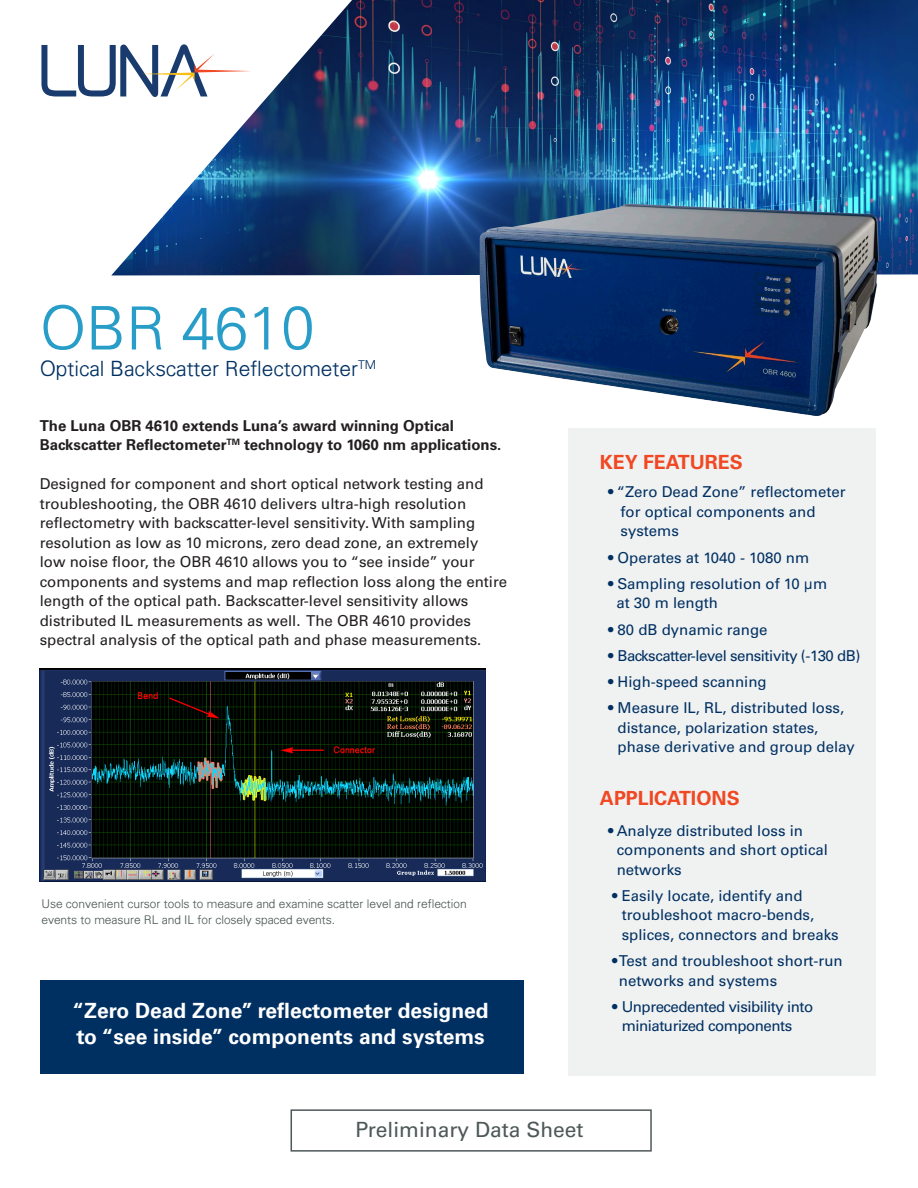
<style>
.page{position:relative;width:918px;height:1188px;background:#fff}
.page>*{position:absolute;margin:0;border:0;box-sizing:border-box;transform-origin:0 0}
.t1{font:300 60px "Univers";color:#279dc8}
.Default{font:700 21px/25.5px "Univers LT Std";color:#fff}
.t2{font:300 21px "Univers";color:#003062}
.t3{font:21px "Univers LT Std";color:#4e5858}
.t4{font:700 19.5px "Univers LT Std";color:#f04822}
.Default-2{font:15px/19.5px "Univers LT Std";color:#231f20}
.Default-3{font:15px/19.5px "Univers LT Std";color:#003062}
.Default-4{font:700 15px "Univers LT Std";color:#231f20}
.Default-5{font:15px/19.5px "Univers LT Std";letter-spacing:-.03em;color:#003062}
.t5{font:300 12px/16.5px "Univers";color:#4e5858}
</style>
<div class="page">
<div style="left:568px;top:428px;width:308px;height:648px;background:#f0f1f1"></div>
<svg style="left:41px;top:45px;width:70px;height:52px"></svg>
<img style="left:111px;top:0;width:807px;height:275px">
<img style="left:40px;top:669px;width:445px;height:213px">
<img style="left:478px;top:204px;width:401px;height:212px">
<div style="left:40px;top:981px;width:484px;height:93px;background:#003062"></div>
<div style="left:291px;top:1109px;width:361px;height:43px;border:2px solid #4e5858"></div>
<p class="t1" style="left:40px;top:292px;width:276px">OBR 4610</p>
<p class="t2" style="left:40px;top:356px;width:338px">Optical Backscatter Reflectometer<sup>TM</sup></p>
<p class="Default-4" style="left:40px;top:416px;width:416px">The Luna OBR 4610 extends Luna’s award winning Optical</p>
<p class="Default-4" style="left:40px;top:436px;width:463px">Backscatter Reflectometer<sup>TM</sup> technology to 1060 nm applications.</p>
<p class="Default-2" style="left:40px;top:474px;width:469px">Designed for component and short optical network testing and troubleshooting, the OBR 4610 delivers ultra-high resolution reflectometry with backscatter-level sensitivity. With sampling resolution as low as 10 microns, zero dead zone, an extremely low noise floor, the OBR 4610 allows you to “see inside” your components and systems and map reflection loss along the entire length of the optical path. Backscatter-level sensitivity allows distributed IL measurements as well. The OBR 4610 provides spectral analysis of the optical path and phase measurements.</p>
<p class="t5" style="left:41px;top:895px;width:427px">Use convenient cursor tools to measure and examine scatter level and reflection events to measure RL and IL for closely spaced events.</p>
<p class="Default" style="left:73px;top:998px;width:418px">“Zero Dead Zone” reflectometer designed to “see inside” components and systems</p>
<p class="t4" style="left:600px;top:450px;width:145px">KEY FEATURES</p>
<p class="Default-3" style="left:608px;top:482px;width:239px">• “Zero Dead Zone” reflectometer</p>
<p class="Default-3" style="left:621px;top:502px;width:196px">for optical components and</p>
<p class="Default-3" style="left:621px;top:521px;width:60px">systems</p>
<p class="Default-3" style="left:608px;top:548px;width:203px">• Operates at 1040 - 1080 nm</p>
<p class="Default-3" style="left:608px;top:574px;width:221px">• Sampling resolution of 10 μm</p>
<p class="Default-3" style="left:616px;top:593px;width:103px">at 30 m length</p>
<p class="Default-3" style="left:608px;top:620px;width:161px">• 80 dB dynamic range</p>
<p class="Default-5" style="left:608px;top:646px;width:254px">• Backscatter-level sensitivity (-130 dB)</p>
<p class="Default-3" style="left:608px;top:672px;width:160px">• High-speed scanning</p>
<p class="Default-3" style="left:618px;top:698px;width:239px;text-indent:-9px">• Measure IL, RL, distributed loss, distance, polarization states, phase derivative and group delay</p>
<p class="t4" style="left:600px;top:787px;width:141px">APPLICATIONS</p>
<p class="Default-3" style="left:617px;top:821px;width:213px;text-indent:-9px">• Analyze distributed loss in components and short optical networks</p>
<p class="Default-3" style="left:622px;top:886px;width:219px;text-indent:-9px">• Easily locate, identify and troubleshoot macro-bends, splices, connectors and breaks</p>
<p class="Default-3" style="left:619px;top:951px;width:225px;text-indent:-7px">• Test and troubleshoot short-run networks and systems</p>
<p class="Default-5" style="left:622px;top:997px;width:193px;text-indent:-9px">• Unprecedented visibility into miniaturized components</p>
<p class="t3" style="left:355px;top:1117px;width:230px">Preliminary Data Sheet</p>
</div>
